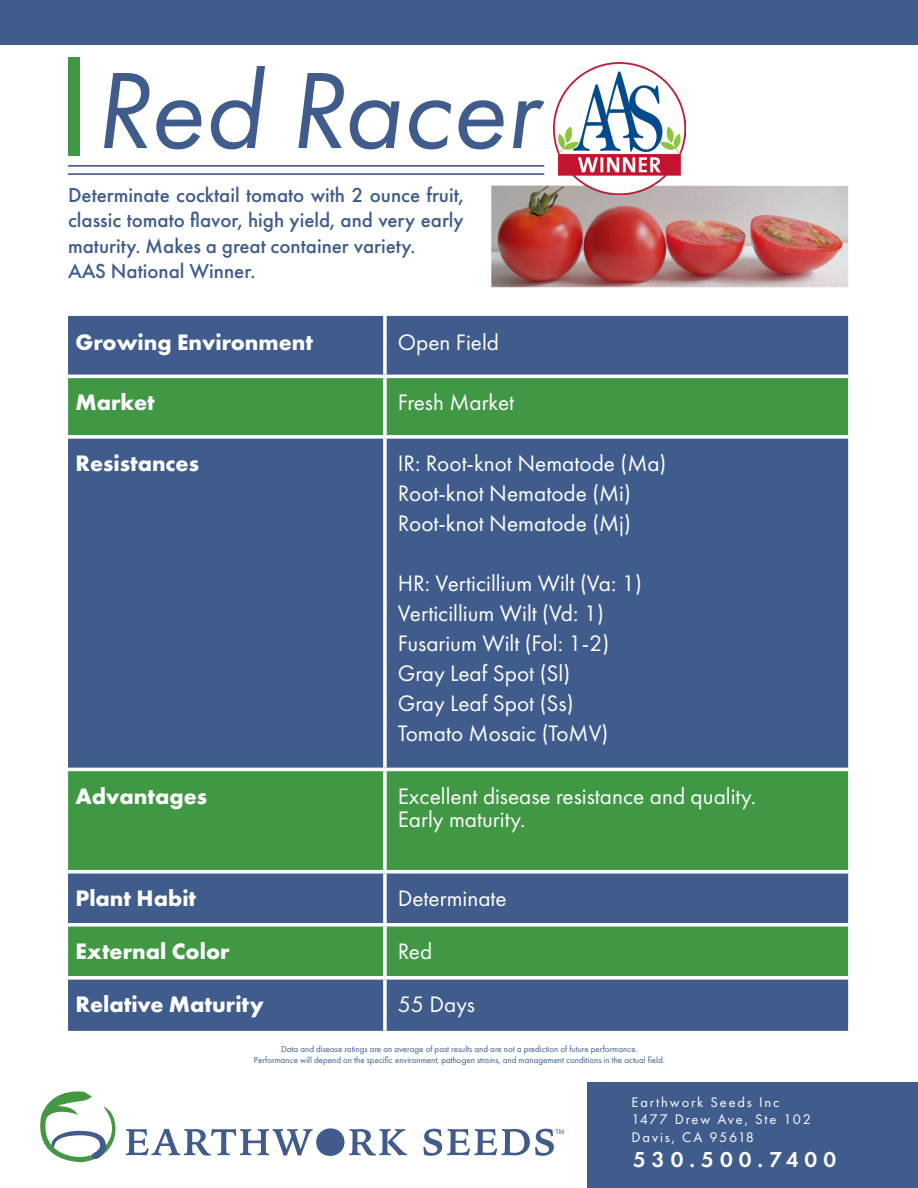
<style>
.page{position:relative;width:918px;height:1188px;background:#fff}
.page>*{position:absolute;margin:0;border:0;box-sizing:border-box;transform-origin:0 0}
.t1{font:italic 112.5px "Futura PT";color:#3f5c8d}
.t2{font:23.25px/30px "Futura PT";color:#fff}
.t3{font:700 23.25px "Futura PT";color:#fff}
.t4{font:600 22.5px "Futura PT";letter-spacing:.27em;color:#fff}
.t5{font:500 21px/25.5px "Futura PT";color:#3f5c8d;text-align:justify}
.t6{font:14.4px "Futura PT";letter-spacing:.13em;color:#fff}
.t7{font:9px "Futura PT";color:#3f5c8d}
.t8{font:6.75px "Myriad Pro";color:#415b8c}
</style>
<div class="page">
<div style="left:0;top:0;width:918px;height:44px;background:#3f5c8d"></div>
<div style="left:587px;top:1082px;width:331px;height:106px;background:#3f5c8d"></div>
<div style="left:68px;top:58px;width:12px;height:98px;background:#409845"></div>
<hr style="left:68px;top:165px;width:476px;height:2px;background:#3f5c8d">
<hr style="left:68px;top:173px;width:476px;height:2px;background:#3f5c8d">
<div style="left:68px;top:316px;width:780px;height:715px;background:#3f5c8d"></div>
<svg style="left:68px;top:378px;width:780px;height:598px;background:#3f7173"></svg>
<svg style="left:68px;top:976px;width:317px;height:4px"></svg>
<svg style="left:385px;top:976px;width:463px;height:4px"></svg>
<svg style="left:68px;top:923px;width:317px;height:4px"></svg>
<svg style="left:385px;top:923px;width:463px;height:4px"></svg>
<svg style="left:68px;top:870px;width:317px;height:4px"></svg>
<svg style="left:385px;top:870px;width:463px;height:4px"></svg>
<hr style="left:68px;top:768px;width:317px;height:3px;background:#fff">
<hr style="left:385px;top:768px;width:463px;height:3px;background:#fff">
<svg style="left:68px;top:435px;width:317px;height:4px"></svg>
<svg style="left:385px;top:435px;width:463px;height:4px"></svg>
<hr style="left:68px;top:375px;width:317px;height:3px;background:#fff">
<hr style="left:385px;top:375px;width:463px;height:3px;background:#fff">
<svg style="left:383px;top:316px;width:4px;height:59px"></svg>
<svg style="left:383px;top:378px;width:4px;height:57px"></svg>
<svg style="left:383px;top:439px;width:4px;height:329px"></svg>
<svg style="left:383px;top:771px;width:4px;height:99px"></svg>
<svg style="left:383px;top:874px;width:4px;height:49px"></svg>
<svg style="left:383px;top:927px;width:4px;height:49px"></svg>
<svg style="left:383px;top:980px;width:4px;height:51px"></svg>
<svg style="left:423px;top:1129px;width:131px;height:27px"></svg>
<svg style="left:40px;top:1091px;width:367px;height:72px"></svg>
<img style="left:491px;top:186px;width:357px;height:101px">
<img style="left:554px;top:62px;width:132px;height:132px">
<p class="t1" style="left:94px;top:44px;width:446px">Red Racer</p>
<p class="t5" style="left:68px;top:182px;width:397px">Determinate cocktail tomato with 2 ounce fruit, classic tomato flavor, high yield, and very early maturity. Makes a great container variety.</p>
<p class="t5" style="left:68px;top:258px;width:189px">AAS National Winner.</p>
<p class="t3" style="left:75px;top:327px;width:239px">Growing Environment</p>
<p class="t2" style="left:398px;top:327px;width:103px">Open Field</p>
<p class="t3" style="left:75px;top:388px;width:81px">Market</p>
<p class="t2" style="left:398px;top:388px;width:118px">Fresh Market</p>
<p class="t3" style="left:75px;top:448px;width:125px">Resistances</p>
<p class="t2" style="left:398px;top:448px;width:270px">IR: Root-knot Nematode (Ma)<br>Root-knot Nematode (Mi)<br>Root-knot Nematode (Mj)</p>
<p class="t2" style="left:398px;top:568px;width:246px">HR: Verticillium Wilt (Va: 1)<br>Verticillium Wilt (Vd: 1)<br>Fusarium Wilt (Fol: 1-2)<br>Gray Leaf Spot (Sl)<br>Gray Leaf Spot (Ss)<br>Tomato Mosaic (ToMV)</p>
<p class="t3" style="left:75px;top:781px;width:133px">Advantages</p>
<p class="t2" style="left:398px;top:784px;width:360px;line-height:23.2px">Excellent disease resistance and quality.<br>Early maturity.</p>
<p class="t3" style="left:75px;top:883px;width:122px">Plant Habit</p>
<p class="t2" style="left:398px;top:883px;width:110px">Determinate</p>
<p class="t3" style="left:75px;top:936px;width:156px">External Color</p>
<p class="t2" style="left:398px;top:936px;width:36px">Red</p>
<p class="t3" style="left:75px;top:989px;width:190px">Relative Maturity</p>
<p class="t2" style="left:398px;top:989px;width:79px">55 Days</p>
<p class="t7" style="left:281px;top:1044px;width:358px">Data and disease ratings are an average of past results and are not a prediction of future performance.</p>
<p class="t7" style="left:254px;top:1055px;width:413px">Performance will depend on the specific environment, pathogen strains, and management conditions in the actual field.</p>
<p class="t8" style="left:555px;top:1127px;width:10px">TM</p>
<p class="t6" style="left:632px;top:1094px;width:150px">Earthwork Seeds Inc</p>
<p class="t6" style="left:632px;top:1111px;width:181px">1477 Drew Ave, Ste 102</p>
<p class="t6" style="left:632px;top:1128px;width:124px">Davis, CA 95618</p>
<p class="t4" style="left:633px;top:1145px;width:205px">530.500.7400</p>
</div>
